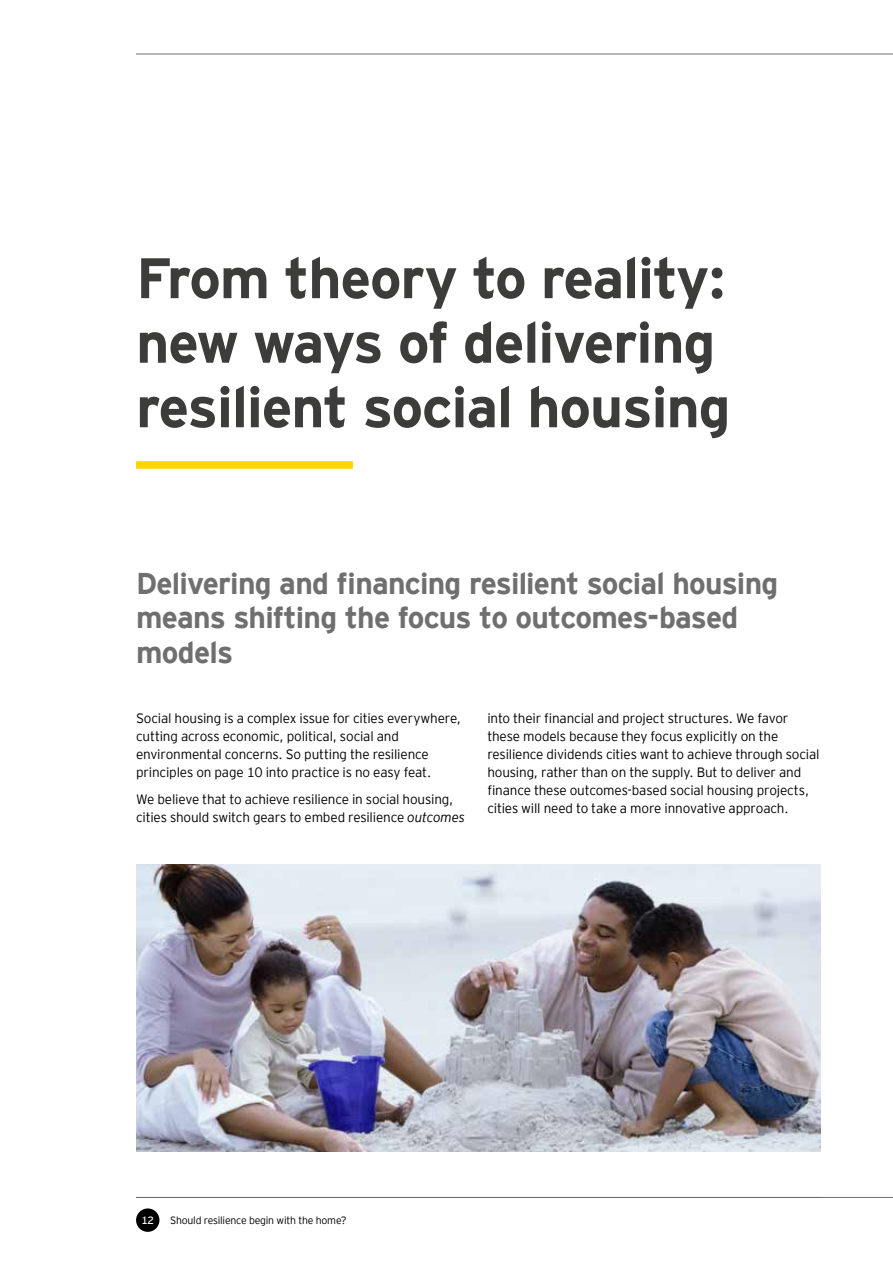
<style>
.page{position:relative;width:893px;height:1263px;background:#fff}
.page>*{position:absolute;margin:0;border:0;box-sizing:border-box;transform-origin:0 0}
.t1{font:700 57px/64.5px "EY Interstate";letter-spacing:-.02em;color:#3c3c3b}
.t2{font:700 30px/34.5px "EY Interstate";letter-spacing:-.025em;color:#706f6f}
.t3{font:300 13.5px/18px "EY Interstate";letter-spacing:-.015em;color:#000}
.t4{font:300 10.5px "EY Interstate";letter-spacing:-.02em;color:#000}
.t5{font:10.5px "EY Interstate";color:#fff}
.s1{font-style:italic}
</style>
<div class="page">
<hr style="left:136px;top:54px;width:757px;height:1px;background:#706f6f">
<div style="left:136px;top:1208px;width:23px;height:24px;background:#000;border-radius:50%"></div>
<hr style="left:136px;top:1197px;width:757px;height:1px;background:#706f6f">
<div style="left:136px;top:461px;width:217px;height:8px;background:#ffd500"></div>
<img style="left:136px;top:864px;width:685px;height:288px">
<h1 class="t1" style="left:136px;top:242px;width:596px">From theory to reality: new ways of delivering resilient social housing</h1>
<h2 class="t2" style="left:136px;top:564px;width:644px">Delivering and financing resilient social housing means shifting the focus to outcomes-based models</h2>
<p class="t3" style="left:136px;top:709px;width:327px">Social housing is a complex issue for cities everywhere, cutting across economic, political, social and environmental concerns. So putting the resilience principles on page 10 into practice is no easy feat.</p>
<p class="t3" style="left:136px;top:789px;width:330px">We believe that to achieve resilience in social housing, cities should switch gears to embed resilience <span class="s1">outcomes</span></p>
<p class="t3" style="left:487px;top:709px;width:334px">into their financial and project structures. We favor these models because they focus explicitly on the resilience dividends cities want to achieve through social housing, rather than on the supply. But to deliver and finance these outcomes-based social housing projects, cities will need to take a more innovative approach.</p>
<p class="t5" style="left:141px;top:1213px;width:14px">12</p>
<p class="t4" style="left:170px;top:1213px;width:178px">Should resilience begin with the home?</p>
</div>
